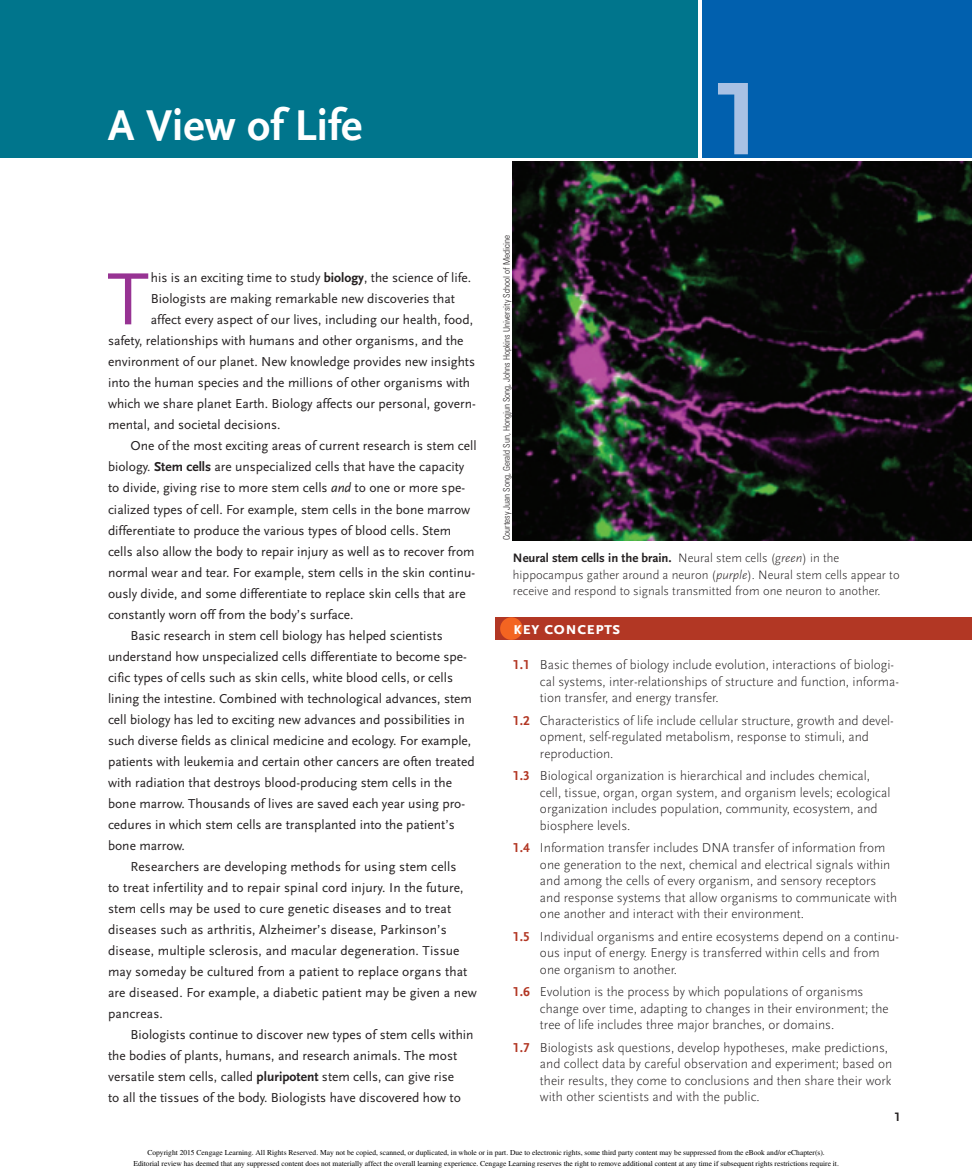
<style>
.page{position:relative;width:972px;height:1175px;background:#fff}
.page>*{position:absolute;margin:0;border:0;box-sizing:border-box;transform-origin:0 0}
.t1{font:700 108px "Scala Sans Pro";color:#a8c1e4}
.t2{font:77.1px "Scala Sans Pro";color:#973393}
.t3{font:700 45px "Scala Sans Pro";color:#fff}
.t4{font:700 18px "Scala Sans Pro";color:#fff}
.t5{font:13.5px "Scala Sans Pro";color:#231f20}
.t6{font:300 13.5px/16.5px "Scala Sans Pro";color:#231f20}
.t7{font:300 12.75px/16.5px "Scala Sans Pro";color:#231f20}
.t8{font:700 12.75px "Scala Sans Pro";color:#231f20}
.t9{font:300 condensed 9px "Univers LT Std";color:#231f20}
.t10{font:7.5px/10.6px "Times";color:#000;text-align:center}
.s1{font-weight:700}
.s2{font-style:italic}
.s3{font-weight:700;color:#b23724}
</style>
<div class="page">
<div style="left:495px;top:617px;width:477px;height:23px;background:#b23724"></div>
<div style="left:500px;top:617px;width:23px;height:23px;background:#f36421;border-radius:50%"></div>
<img style="left:513px;top:162px;width:459px;height:378px">
<div style="left:0;top:0;width:697px;height:157px;background:#00758c"></div>
<div style="left:702px;top:0;width:270px;height:157px;background:#0160ae"></div>
<p class="t3" style="left:108px;top:98px;width:256px">A View of Life</p>
<p class="t1" style="left:715px;top:56px;width:45px">1</p>
<p class="t2" style="left:107px;top:254px;width:43px">T</p>
<p class="t5" style="left:151px;top:270px;width:322px">his is an exciting time to study <span class="s1">biology</span>, the science of life.</p>
<p class="t5" style="left:151px;top:291px;width:306px">Biologists are making remarkable new discoveries that</p>
<p class="t5" style="left:151px;top:312px;width:324px">affect every aspect of our lives, including our health, food,</p>
<p class="t5" style="left:108px;top:333px;width:357px">safety, relationships with humans and other organisms, and the</p>
<p class="t5" style="left:108px;top:354px;width:369px">environment of our planet. New knowledge provides new insights</p>
<p class="t5" style="left:108px;top:375px;width:364px">into the human species and the millions of other organisms with</p>
<p class="t5" style="left:108px;top:396px;width:369px">which we share planet Earth. Biology affects our personal, govern-</p>
<p class="t5" style="left:108px;top:417px;width:174px">mental, and societal decisions.</p>
<p class="t5" style="left:131px;top:438px;width:348px">One of the most exciting areas of current research is stem cell</p>
<p class="t5" style="left:108px;top:459px;width:358px">biology. <span class="s1">Stem cells</span> are unspecialized cells that have the capacity</p>
<p class="t5" style="left:108px;top:480px;width:359px">to divide, giving rise to more stem cells <span class="s2">and</span> to one or more spe-</p>
<p class="t5" style="left:108px;top:501px;width:364px">cialized types of cell. For example, stem cells in the bone marrow</p>
<p class="t5" style="left:108px;top:522px;width:345px">differentiate to produce the various types of blood cells. Stem</p>
<p class="t5" style="left:108px;top:543px;width:368px">cells also allow the body to repair injury as well as to recover from</p>
<p class="t5" style="left:108px;top:564px;width:369px">normal wear and tear. For example, stem cells in the skin continu-</p>
<p class="t5" style="left:108px;top:585px;width:359px">ously divide, and some differentiate to replace skin cells that are</p>
<p class="t5" style="left:108px;top:606px;width:247px">constantly worn off from the body’s surface.</p>
<p class="t5" style="left:131px;top:627px;width:314px">Basic research in stem cell biology has helped scientists</p>
<p class="t5" style="left:108px;top:648px;width:360px">understand how unspecialized cells differentiate to become spe-</p>
<p class="t5" style="left:108px;top:669px;width:347px">cific types of cells such as skin cells, white blood cells, or cells</p>
<p class="t5" style="left:108px;top:690px;width:366px">lining the intestine. Combined with technological advances, stem</p>
<p class="t5" style="left:108px;top:711px;width:358px">cell biology has led to exciting new advances and possibilities in</p>
<p class="t5" style="left:108px;top:732px;width:365px">such diverse fields as clinical medicine and ecology. For example,</p>
<p class="t5" style="left:108px;top:753px;width:368px">patients with leukemia and certain other cancers are often treated</p>
<p class="t5" style="left:108px;top:774px;width:346px">with radiation that destroys blood-producing stem cells in the</p>
<p class="t5" style="left:108px;top:795px;width:359px">bone marrow. Thousands of lives are saved each year using pro-</p>
<p class="t5" style="left:108px;top:816px;width:348px">cedures in which stem cells are transplanted into the patient’s</p>
<p class="t5" style="left:108px;top:837px;width:78px">bone marrow.</p>
<p class="t5" style="left:131px;top:858px;width:328px">Researchers are developing methods for using stem cells</p>
<p class="t5" style="left:108px;top:879px;width:357px">to treat infertility and to repair spinal cord injury. In the future,</p>
<p class="t5" style="left:108px;top:900px;width:345px">stem cells may be used to cure genetic diseases and to treat</p>
<p class="t5" style="left:108px;top:921px;width:340px">diseases such as arthritis, Alzheimer’s disease, Parkinson’s</p>
<p class="t5" style="left:108px;top:942px;width:353px">disease, multiple sclerosis, and macular degeneration. Tissue</p>
<p class="t5" style="left:108px;top:963px;width:361px">may someday be cultured from a patient to replace organs that</p>
<p class="t5" style="left:108px;top:984px;width:370px">are diseased. For example, a diabetic patient may be given a new</p>
<p class="t5" style="left:108px;top:1005px;width:56px">pancreas.</p>
<p class="t5" style="left:131px;top:1026px;width:345px">Biologists continue to discover new types of stem cells within</p>
<p class="t5" style="left:108px;top:1047px;width:351px">the bodies of plants, humans, and research animals. The most</p>
<p class="t5" style="left:108px;top:1068px;width:348px">versatile stem cells, called <span class="s1">pluripotent</span> stem cells, can give rise</p>
<p class="t5" style="left:108px;top:1089px;width:355px">to all the tissues of the body. Biologists have discovered how to</p>
<p class="t9" style="left:501px;top:540px;width:307px;rotate:-90deg">Courtesy Juan Song, Gerald Sun, Hongjun Song, Johns Hopkins University School of Medicine</p>
<p class="t7" style="left:513px;top:550px;width:388px"><span class="s1">Neural stem cells in the brain.</span> Neural stem cells (<span class="s2">green</span>) in the hippocampus gather around a neuron (<span class="s2">purple</span>). Neural stem cells appear to receive and respond to signals transmitted from one neuron to another.</p>
<p class="t4" style="left:513px;top:617px;width:109px">key concepts</p>
<p class="t6" style="left:540px;top:656px;width:360px;text-indent:-27px"><span class="s3">1.1</span> Basic themes of biology include evolution, interactions of biologi&shy;cal systems, inter-relationships of structure and function, informa&shy;tion transfer, and energy transfer.</p>
<p class="t6" style="left:540px;top:712px;width:355px;text-indent:-27px"><span class="s3">1.2</span> Characteristics of life include cellular structure, growth and devel&shy;opment, self-regulated metabolism, response to stimuli, and reproduction.</p>
<p class="t6" style="left:540px;top:767px;width:352px;text-indent:-27px"><span class="s3">1.3</span> Biological organization is hierarchical and includes chemical, cell, tissue, organ, organ system, and organism levels; ecological organization includes population, community, ecosystem, and biosphere levels.</p>
<p class="t6" style="left:540px;top:839px;width:359px;text-indent:-27px"><span class="s3">1.4</span> Information transfer includes DNA transfer of information from one generation to the next, chemical and electrical signals within and among the cells of every organism, and sensory receptors and response systems that allow organisms to communicate with one another and interact with their environment.</p>
<p class="t6" style="left:540px;top:928px;width:360px;text-indent:-27px"><span class="s3">1.5</span> Individual organisms and entire ecosystems depend on a continu&shy;ous input of energy. Energy is transferred within cells and from one organism to another.</p>
<p class="t6" style="left:540px;top:983px;width:350px;text-indent:-27px"><span class="s3">1.6</span> Evolution is the process by which populations of organisms change over time, adapting to changes in their environment; the tree of life includes three major branches, or domains.</p>
<p class="t6" style="left:540px;top:1039px;width:354px;text-indent:-27px"><span class="s3">1.7</span> Biologists ask questions, develop hypotheses, make predictions, and collect data by careful observation and experiment; based on their results, they come to conclusions and then share their work with other scientists and with the public.</p>
<p class="t8" style="left:895px;top:1108px;width:7px">1</p>
<p class="t10" style="left:133px;top:1147px;width:707px">Copyright 2015 Cengage Learning. All Rights Reserved. May not be copied, scanned, or duplicated, in whole or in part. Due to electronic rights, some third party content may be suppressed from the eBook and/or eChapter(s).<br>Editorial review has deemed that any suppressed content does not materially affect the overall learning experience. Cengage Learning reserves the right to remove additional content at any time if subsequent rights restrictions require it.</p>
</div>
